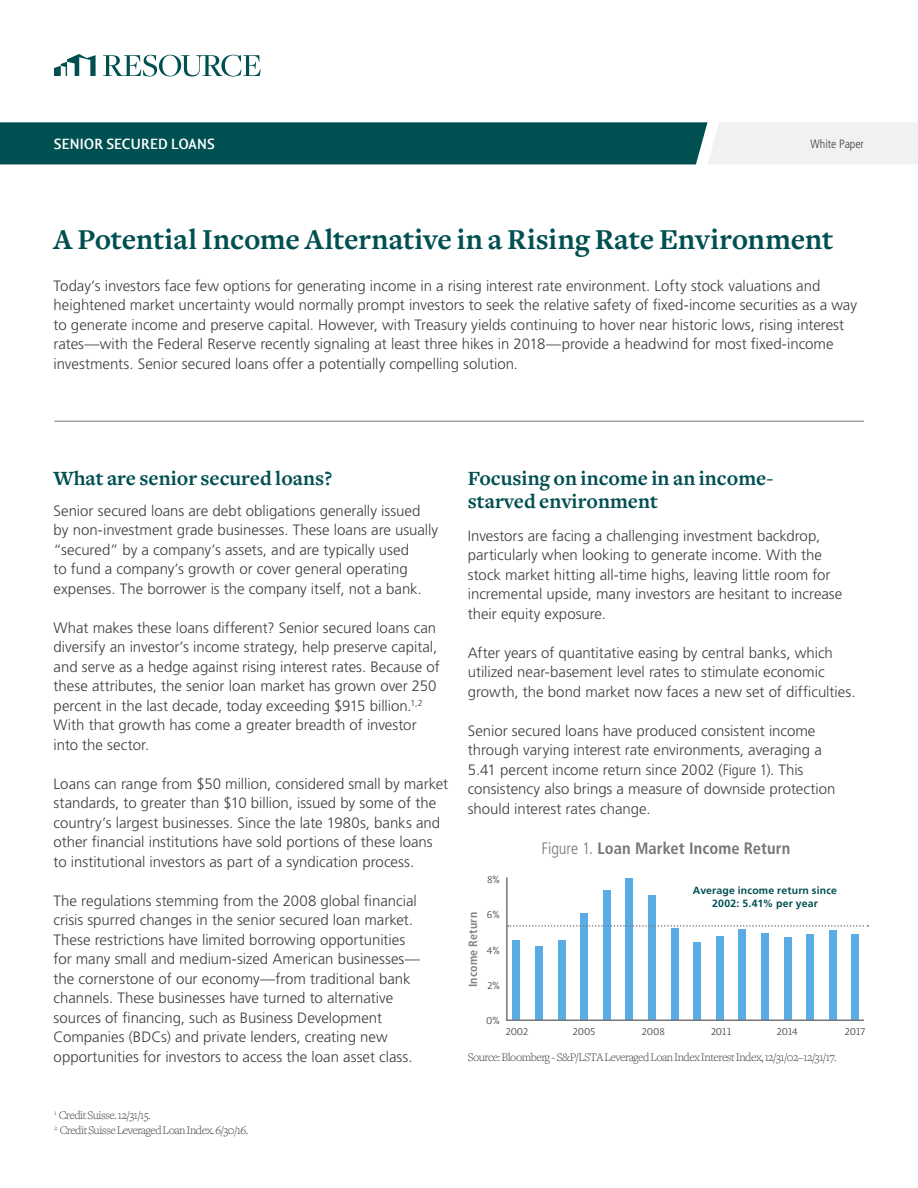
<style>
.page{position:relative;width:918px;height:1188px;background:#fff}
.page>*{position:absolute;margin:0;border:0;box-sizing:border-box;transform-origin:0 0}
.t1{font:700 30px "Freight Text";letter-spacing:-.005em;color:#004f51}
.t2{font:700 21px/22.5px "Freight Text";color:#004f51}
.t3{font:700 condensed 16.5px "Frutiger LT Std";letter-spacing:.005em;color:#77777a}
.t4{font:300 15px/19.5px "Frutiger LT Std";color:#3e3e3f}
.t5{font:700 15px "Lisboa LF";letter-spacing:-.03em;color:#fff}
.t6{font:300 12px/15px "Freight Text";letter-spacing:-.04em;color:#3e3e3f}
.t7{font:700 condensed 12px "Frutiger LT Std";letter-spacing:.02em;color:#838387}
.t8{font:300 condensed 12px "Frutiger LT Std";color:#3e3e3f}
.t9{font:700 10.5px/12.6px "Frutiger LT Std";letter-spacing:.015em;color:#004f51;text-align:center}
.t10{font:10.5px "Lisboa LF Light";letter-spacing:-.025em;color:#3e3e3f}
.s1{font-stretch:condensed}
.s2{font-weight:300}
</style>
<div class="page">
<svg style="left:0;top:122px;width:918px;height:42px"></svg>
<svg style="left:54px;top:54px;width:42px;height:22px"></svg>
<svg style="left:103px;top:55px;width:158px;height:21px"></svg>
<hr style="left:54px;top:421px;width:810px;height:1px;background:#77777a">
<div style="left:512px;top:940px;width:8px;height:80px;background:#5aace5"></div>
<div style="left:535px;top:946px;width:8px;height:74px;background:#5aace5"></div>
<div style="left:558px;top:940px;width:8px;height:80px;background:#5aace5"></div>
<div style="left:580px;top:914px;width:8px;height:106px;background:#5aace5"></div>
<div style="left:603px;top:890px;width:8px;height:130px;background:#5aace5"></div>
<div style="left:625px;top:878px;width:8px;height:142px;background:#5aace5"></div>
<div style="left:648px;top:896px;width:8px;height:124px;background:#5aace5"></div>
<div style="left:671px;top:928px;width:8px;height:92px;background:#5aace5"></div>
<div style="left:693px;top:943px;width:8px;height:77px;background:#5aace5"></div>
<div style="left:716px;top:936px;width:8px;height:84px;background:#5aace5"></div>
<div style="left:738px;top:930px;width:8px;height:90px;background:#5aace5"></div>
<div style="left:761px;top:933px;width:8px;height:87px;background:#5aace5"></div>
<div style="left:784px;top:937px;width:7px;height:83px;background:#5aace5"></div>
<div style="left:806px;top:934px;width:8px;height:86px;background:#5aace5"></div>
<div style="left:829px;top:930px;width:8px;height:90px;background:#5aace5"></div>
<div style="left:851px;top:934px;width:8px;height:86px;background:#5aace5"></div>
<hr style="left:506px;top:878px;width:2px;height:142px;background:#77777a">
<svg style="left:508px;top:925px;width:360px;height:2px"></svg>
<hr style="left:507px;top:1020px;width:356px;height:1px;background:#77777a">
<p class="t5" style="left:54px;top:135px;width:163px">SENIOR SECURED LOANS</p>
<p class="t8" style="left:810px;top:137px;width:55px">White Paper</p>
<p class="t1" style="left:54px;top:223px;width:781px">A Potential Income Alternative in a Rising Rate Environment</p>
<p class="t4" style="left:54px;top:276px;width:805px">Today’s investors face few options for generating income in a rising interest rate environment. Lofty stock valuations and heightened market uncertainty would normally prompt investors to seek the relative safety of fixed-income securities as a way to generate income and preserve capital. However, with Treasury yields continuing to hover near historic lows, rising interest rates—with the Federal Reserve recently signaling at least three hikes in 2018—provide a headwind for most fixed-income investments. Senior secured loans offer a potentially compelling solution.</p>
<p class="t2" style="left:54px;top:468px;width:280px">What are senior secured loans?</p>
<p class="t4" style="left:54px;top:501px;width:386px">Senior secured loans are debt obligations generally issued by non-investment grade businesses. These loans are usually “secured” by a company’s assets, and are typically used<br>to fund a company’s growth or cover general operating expenses. The borrower is the company itself, not a bank.</p>
<p class="t4" style="left:54px;top:618px;width:388px">What makes these loans different? Senior secured loans can diversify an investor’s income strategy, help preserve capital, and serve as a hedge against rising interest rates. Because of these attributes, the senior loan market has grown over 250 percent in the last decade, today exceeding $915 billion.<sup>1,2<br></sup>With that growth has come a greater breadth of investor into the sector.</p>
<p class="t4" style="left:54px;top:774px;width:396px">Loans can range from $50 million, considered small by market standards, to greater than $10 billion, issued by some of the country’s largest businesses. Since the late 1980s, banks and other financial institutions have sold portions of these loans to institutional investors as part of a syndication process.</p>
<p class="t4" style="left:54px;top:891px;width:368px">The regulations stemming from the 2008 global financial crisis spurred changes in the senior secured loan market.<br>These restrictions have limited borrowing opportunities for many small and medium-sized American businesses— the cornerstone of our economy—from traditional bank channels. These businesses have turned to alternative sources of financing, such as Business Development Companies (BDCs) and private lenders, creating new opportunities for investors to access the loan asset class.</p>
<p class="t6" style="left:54px;top:1108px;width:196px"><sup>1</sup> Credit Suisse. 12/31/15.<br><sup>2</sup> Credit Suisse Leveraged Loan Index. 6/30/16.</p>
<p class="t2" style="left:468px;top:468px;width:307px">Focusing on income in an income&shy;starved environment</p>
<p class="t4" style="left:468px;top:526px;width:376px">Investors are facing a challenging investment backdrop, particularly when looking to generate income. With the stock market hitting all-time highs, leaving little room for incremental upside, many investors are hesitant to increase their equity exposure.</p>
<p class="t4" style="left:468px;top:643px;width:389px">After years of quantitative easing by central banks, which utilized near-basement level rates to stimulate economic growth, the bond market now faces a new set of difficulties.</p>
<p class="t4" style="left:468px;top:721px;width:369px">Senior secured loans have produced consistent income through varying interest rate environments, averaging a 5.41 percent income return since 2002 (<span class="s1">Figure 1</span>). This consistency also brings a measure of downside protection should interest rates change.</p>
<p class="t3" style="left:541px;top:838px;width:250px"><span class="s2">Figure 1.</span> Loan Market Income Return</p>
<p class="t10" style="left:487px;top:873px;width:14px">8%</p>
<p class="t7" style="left:466px;top:987px;width:77px;rotate:-90deg">Income Return</p>
<p class="t10" style="left:487px;top:908px;width:14px">6%</p>
<p class="t10" style="left:487px;top:945px;width:15px">4%</p>
<p class="t10" style="left:487px;top:979px;width:14px">2%</p>
<p class="t9" style="left:693px;top:884px;width:146px">Average income return since<br>2002: 5.41% per year</p>
<p class="t10" style="left:486px;top:1015px;width:15px">0%</p>
<p class="t10" style="left:506px;top:1025px;width:24px">2002</p>
<p class="t10" style="left:573px;top:1025px;width:24px">2005</p>
<p class="t10" style="left:642px;top:1025px;width:24px">2008</p>
<p class="t10" style="left:711px;top:1025px;width:22px">2011</p>
<p class="t10" style="left:777px;top:1025px;width:23px">2014</p>
<p class="t10" style="left:845px;top:1025px;width:22px">2017</p>
<p class="t6" style="left:468px;top:1049px;width:371px">Source: Bloomberg - S&amp;P/LSTA Leveraged Loan Index Interest Index, 12/31/02–12/31/17.</p>
</div>
